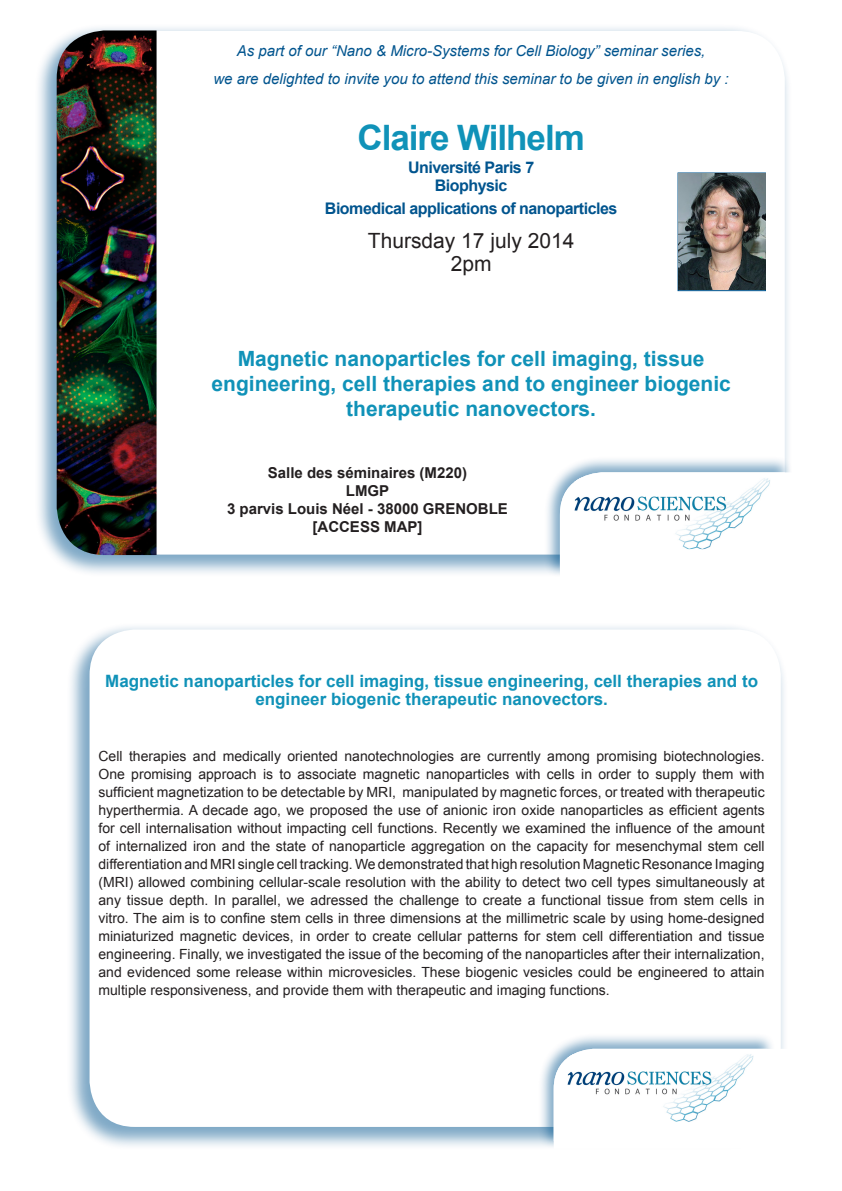
<style>
.page{position:relative;width:842px;height:1191px;background:#fff}
.page>*{position:absolute;margin:0;border:0;box-sizing:border-box;transform-origin:0 0}
.t1{font:700 35px "Arial";letter-spacing:-.03em;color:#1092b8}
.t2{font:700 21px/25.2px "Arial";color:#1092b8;text-align:center}
.t3{font:21px/23.1px "Arial";color:#231f20;text-align:center}
.Abstract{font:700 17px/18px "Arial";color:#1092b8;text-align:center}
.t4{font:700 16px/17.6px "Arial";letter-spacing:-.03em;color:#00548e;text-align:center}
.t5{font:italic 15px "Arial";color:#00548e}
.t6{font:700 15px "Arial";color:#231f20}
.Abstract-2{font:14px/18px "Arial";color:#231f20;text-align:justify}
</style>
<div class="page">
<div style="left:34px;top:24px;width:758px;height:554px;background:#00548e;opacity:.5"></div>
<div style="left:57px;top:31px;width:728px;height:523px;background:#fff;border-radius:48px"></div>
<img style="left:57px;top:30px;width:100px;height:525px">
<div style="left:544px;top:456px;width:249px;height:121px;background:#00548e;opacity:.5"></div>
<svg style="left:560px;top:472px;width:233px;height:106px"></svg>
<div style="left:66px;top:622px;width:722px;height:528px;background:#00548e;opacity:.5"></div>
<div style="left:90px;top:629px;width:691px;height:498px;background:#fff;border-radius:46px"></div>
<div style="left:537px;top:1032px;width:239px;height:117px;background:#00548e;opacity:.5"></div>
<svg style="left:554px;top:1048px;width:234px;height:101px"></svg>
<svg style="left:677px;top:172px;width:89px;height:119px"></svg>
<img style="left:679px;top:173px;width:86px;height:117px">
<p class="t5" style="left:237px;top:41px;width:470px">As part of our “Nano &amp; Micro-Systems for Cell Biology” seminar series,</p>
<p class="t5" style="left:213px;top:69px;width:517px">we are delighted to invite you to attend this seminar to be given in english by :</p>
<p class="t1" style="left:358px;top:114px;width:229px">Claire Wilhelm</p>
<p class="t4" style="left:408px;top:159px;width:128px">Université Paris 7<br>Biophysic</p>
<p class="t4" style="left:325px;top:200px;width:294px">Biomedical applications of nanoparticles</p>
<p class="t3" style="left:368px;top:229px;width:208px">Thursday 17 july 2014<br>2pm</p>
<p class="t2" style="left:211px;top:346px;width:521px">Magnetic nanoparticles for cell imaging, tissue engineering, cell therapies and to engineer biogenic therapeutic nanovectors.</p>
<p class="t6" style="left:268px;top:462px;width:201px">Salle des séminaires (M220)</p>
<p class="t6" style="left:346px;top:480px;width:45px">LMGP</p>
<p class="t6" style="left:227px;top:498px;width:282px">3 parvis Louis Néel - 38000 GRENOBLE</p>
<p class="t6" style="left:312px;top:516px;width:111px">[ACCESS MAP]</p>
<p class="Abstract" style="left:105px;top:672px;width:654px">Magnetic nanoparticles for cell imaging, tissue engineering, cell therapies and to engineer biogenic therapeutic nanovectors.</p>
<p class="Abstract-2" style="left:99px;top:747px;width:668px">Cell therapies and medically oriented nanotechnologies are currently among promising biotechnologies.<br>One promising approach is to associate magnetic nanoparticles with cells in order to supply them with sufficient magnetization to be detectable by MRI, manipulated by magnetic forces, or treated with therapeutic hyperthermia. A decade ago, we proposed the use of anionic iron oxide nanoparticles as efficient agents for cell internalisation without impacting cell functions. Recently we examined the influence of the amount of internalized iron and the state of nanoparticle aggregation on the capacity for mesenchymal stem cell differentiation and MRI single cell tracking. We demonstrated that high resolution Magnetic Resonance Imaging (MRI) allowed combining cellular-scale resolution with the ability to detect two cell types simultaneously at any tissue depth. In parallel, we adressed the challenge to create a functional tissue from stem cells in vitro. The aim is to confine stem cells in three dimensions at the millimetric scale by using home-designed miniaturized magnetic devices, in order to create cellular patterns for stem cell differentiation and tissue engineering. Finally, we investigated the issue of the becoming of the nanoparticles after their internalization, and evidenced some release within microvesicles. These biogenic vesicles could be engineered to attain multiple responsiveness, and provide them with therapeutic and imaging functions.</p>
</div>
